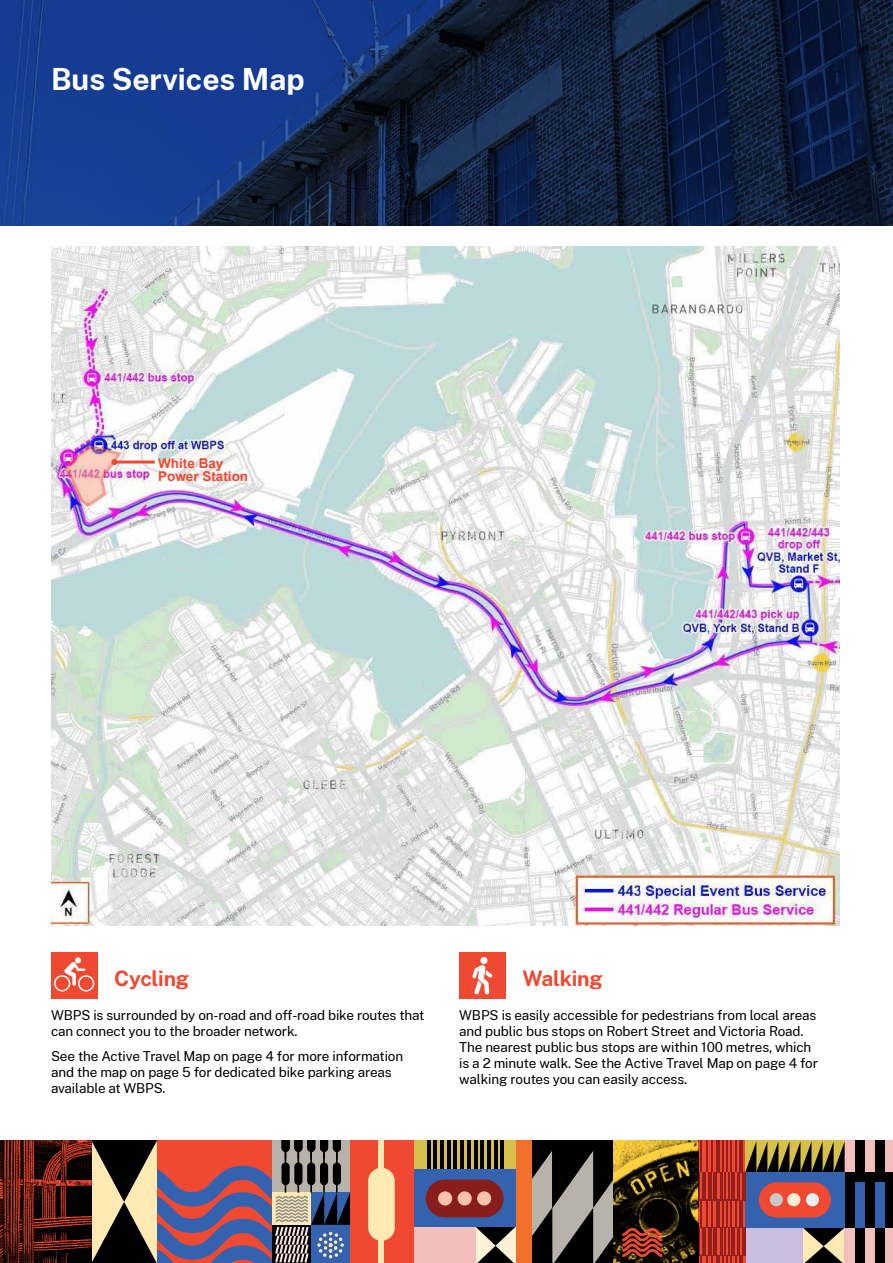
<style>
.page{position:relative;width:893px;height:1263px;background:#fff}
.page>*{position:absolute;margin:0;border:0;box-sizing:border-box;transform-origin:0 0}
.t1{font:700 30px "Public Sans";color:#fff}
.t2{font:700 21px "Public Sans";letter-spacing:-.01em;color:#f04931}
.t3{font:13.5px/16.2px "Public Sans";letter-spacing:-.01em;color:#000}
.t4{font:700 13.5px/13.5px "Arial";color:#f04931}
</style>
<div class="page">
<div style="left:515px;top:1139px;width:30px;height:124px;background:#f3702b"></div>
<div style="left:350px;top:1139px;width:64px;height:124px;background:#f04931"></div>
<div style="left:414px;top:1227px;width:101px;height:36px;background:#f3bfbd"></div>
<div style="left:414px;top:1139px;width:101px;height:31px;background:#d7c04a"></div>
<hr style="left:427px;top:1138px;width:3px;height:32px;background:#000">
<div style="left:745px;top:1219px;width:100px;height:44px;background:#c9bede"></div>
<svg style="left:698px;top:1140px;width:47px;height:123px;background:#dc402c"></svg>
<div style="left:745px;top:1125px;width:100px;height:47px;background:#d7c04a"></div>
<svg style="left:803px;top:1228px;width:42px;height:35px"></svg>
<div style="left:532px;top:1128px;width:81px;height:135px;background:#000"></div>
<svg style="left:532px;top:1151px;width:81px;height:112px"></svg>
<div style="left:845px;top:1125px;width:48px;height:138px;background:#f3bfbd"></div>
<div style="left:855px;top:1228px;width:10px;height:35px;background:#000"></div>
<div style="left:874px;top:1228px;width:10px;height:35px;background:#000"></div>
<div style="left:855px;top:1125px;width:10px;height:59px;background:#000"></div>
<div style="left:874px;top:1125px;width:10px;height:59px;background:#000"></div>
<div style="left:845px;top:1172px;width:48px;height:56px;background:#000"></div>
<div style="left:874px;top:1182px;width:10px;height:46px;background:#3462ae"></div>
<div style="left:855px;top:1182px;width:10px;height:46px;background:#3462ae"></div>
<svg style="left:745px;top:1141px;width:100px;height:31px"></svg>
<div style="left:745px;top:1172px;width:100px;height:56px;background:#3462ae"></div>
<div style="left:759px;top:1182px;width:72px;height:35px;background:#f04931;border-radius:18px"></div>
<div style="left:806px;top:1193px;width:13px;height:13px;background:#ebeced;border-radius:50%"></div>
<div style="left:787px;top:1193px;width:13px;height:13px;background:#fcf0d6;border-radius:50%"></div>
<div style="left:770px;top:1193px;width:13px;height:13px;background:#c7c8ca;border-radius:50%"></div>
<hr style="left:713px;top:1172px;width:3px;height:28px;background:#931f1d">
<hr style="left:711px;top:1128px;width:2px;height:44px;background:#931f1d">
<hr style="left:702px;top:1172px;width:4px;height:28px;background:#931f1d">
<svg style="left:698px;top:1172px;width:2px;height:28px"></svg>
<hr style="left:700px;top:1128px;width:2px;height:44px;background:#931f1d">
<svg style="left:707px;top:1172px;width:4px;height:28px"></svg>
<hr style="left:706px;top:1128px;width:2px;height:44px;background:#931f1d">
<hr style="left:716px;top:1128px;width:4px;height:44px;background:#931f1d">
<hr style="left:719px;top:1172px;width:3px;height:28px;background:#931f1d">
<hr style="left:716px;top:1200px;width:4px;height:14px;background:#931f1d">
<hr style="left:737px;top:1172px;width:2px;height:28px;background:#931f1d">
<hr style="left:735px;top:1128px;width:2px;height:44px;background:#931f1d">
<hr style="left:724px;top:1172px;width:2px;height:28px;background:#931f1d">
<hr style="left:728px;top:1172px;width:2px;height:28px;background:#931f1d">
<hr style="left:722px;top:1128px;width:2px;height:44px;background:#931f1d">
<hr style="left:726px;top:1127px;width:2px;height:45px;background:#931f1d">
<hr style="left:732px;top:1172px;width:3px;height:28px;background:#931f1d">
<hr style="left:730px;top:1128px;width:2px;height:44px;background:#931f1d">
<hr style="left:739px;top:1128px;width:3px;height:44px;background:#931f1d">
<hr style="left:739px;top:1200px;width:3px;height:14px;background:#931f1d">
<hr style="left:742px;top:1172px;width:3px;height:28px;background:#931f1d">
<hr style="left:713px;top:1227px;width:3px;height:29px;background:#931f1d">
<hr style="left:702px;top:1227px;width:4px;height:29px;background:#931f1d">
<svg style="left:698px;top:1227px;width:2px;height:29px"></svg>
<svg style="left:707px;top:1228px;width:4px;height:27px"></svg>
<svg style="left:700px;top:1200px;width:13px;height:28px"></svg>
<hr style="left:716px;top:1214px;width:4px;height:14px;background:#931f1d">
<hr style="left:719px;top:1227px;width:3px;height:29px;background:#931f1d">
<hr style="left:737px;top:1227px;width:2px;height:29px;background:#931f1d">
<hr style="left:724px;top:1227px;width:2px;height:29px;background:#931f1d">
<hr style="left:728px;top:1227px;width:2px;height:29px;background:#931f1d">
<hr style="left:732px;top:1227px;width:3px;height:28px;background:#931f1d">
<svg style="left:722px;top:1200px;width:15px;height:28px"></svg>
<hr style="left:739px;top:1214px;width:3px;height:14px;background:#931f1d">
<svg style="left:700px;top:1255px;width:42px;height:8px"></svg>
<hr style="left:742px;top:1227px;width:3px;height:29px;background:#931f1d">
<img style="left:613px;top:1140px;width:85px;height:123px">
<svg style="left:622px;top:1228px;width:40px;height:29px"></svg>
<hr style="left:434px;top:1138px;width:3px;height:32px;background:#000">
<hr style="left:440px;top:1138px;width:3px;height:32px;background:#000">
<hr style="left:447px;top:1138px;width:3px;height:32px;background:#000">
<hr style="left:454px;top:1138px;width:3px;height:32px;background:#000">
<hr style="left:460px;top:1138px;width:4px;height:32px;background:#000">
<hr style="left:467px;top:1138px;width:4px;height:32px;background:#000">
<hr style="left:474px;top:1138px;width:3px;height:32px;background:#000">
<hr style="left:480px;top:1138px;width:4px;height:32px;background:#000">
<hr style="left:487px;top:1140px;width:4px;height:30px;background:#000">
<hr style="left:494px;top:1140px;width:3px;height:30px;background:#000">
<hr style="left:501px;top:1140px;width:3px;height:30px;background:#000">
<svg style="left:476px;top:1227px;width:39px;height:36px"></svg>
<svg style="left:92px;top:1140px;width:258px;height:123px;background:#84656a"></svg>
<img style="left:0;top:1140px;width:92px;height:123px">
<div style="left:379px;top:1239px;width:5px;height:24px;background:#ffeab4"></div>
<div style="left:379px;top:1140px;width:5px;height:29px;background:#ffeab4"></div>
<div style="left:368px;top:1168px;width:27px;height:73px;background:#ffeab4;border-radius:13px"></div>
<div style="left:414px;top:1170px;width:101px;height:57px;background:#3462ae"></div>
<div style="left:426px;top:1179px;width:78px;height:38px;background:#881e1b;border-radius:19px"></div>
<div style="left:477px;top:1191px;width:14px;height:14px;background:#fbc2ac;border-radius:50%"></div>
<div style="left:458px;top:1191px;width:14px;height:14px;background:#fbc2ac;border-radius:50%"></div>
<div style="left:438px;top:1191px;width:14px;height:14px;background:#fbc2ac;border-radius:50%"></div>
<div style="left:0;top:1080px;width:893px;height:60px;background:#fff"></div>
<svg style="left:0;top:0;width:893px;height:225px;background:#122959"></svg>
<img style="left:51px;top:247px;width:789px;height:679px">
<div style="left:51px;top:952px;width:46px;height:47px;background:#f04931"></div>
<svg style="left:54px;top:957px;width:40px;height:34px"></svg>
<div style="left:459px;top:952px;width:46px;height:47px;background:#f04931"></div>
<div style="left:480px;top:957px;width:7px;height:7px;background:#fff;border-radius:50%"></div>
<svg style="left:472px;top:965px;width:20px;height:30px"></svg>
<hr style="left:114px;top:460px;width:41px;height:3px;background:#f04931">
<img style="left:62px;top:444px;width:61px;height:64px">
<h1 class="t1" style="left:51px;top:57px;width:255px">Bus Services Map</h1>
<p class="t4" style="left:158px;top:456px;width:92px">White Bay<br>Power Station</p>
<h2 class="t2" style="left:114px;top:963px;width:76px">Cycling</h2>
<p class="t3" style="left:51px;top:1006px;width:375px">WBPS is surrounded by on-road and off-road bike routes that can connect you to the broader network.</p>
<p class="t3" style="left:51px;top:1047px;width:354px">See the Active Travel Map on page 4 for more information and the map on page 5 for dedicated bike parking areas available at WBPS.</p>
<h2 class="t2" style="left:522px;top:963px;width:82px">Walking</h2>
<p class="t3" style="left:459px;top:1006px;width:360px">WBPS is easily accessible for pedestrians from local areas and public bus stops on Robert Street and Victoria Road.<br>The nearest public bus stops are within 100 metres, which is a 2 minute walk. See the Active Travel Map on page 4 for walking routes you can easily access.</p>
</div>
